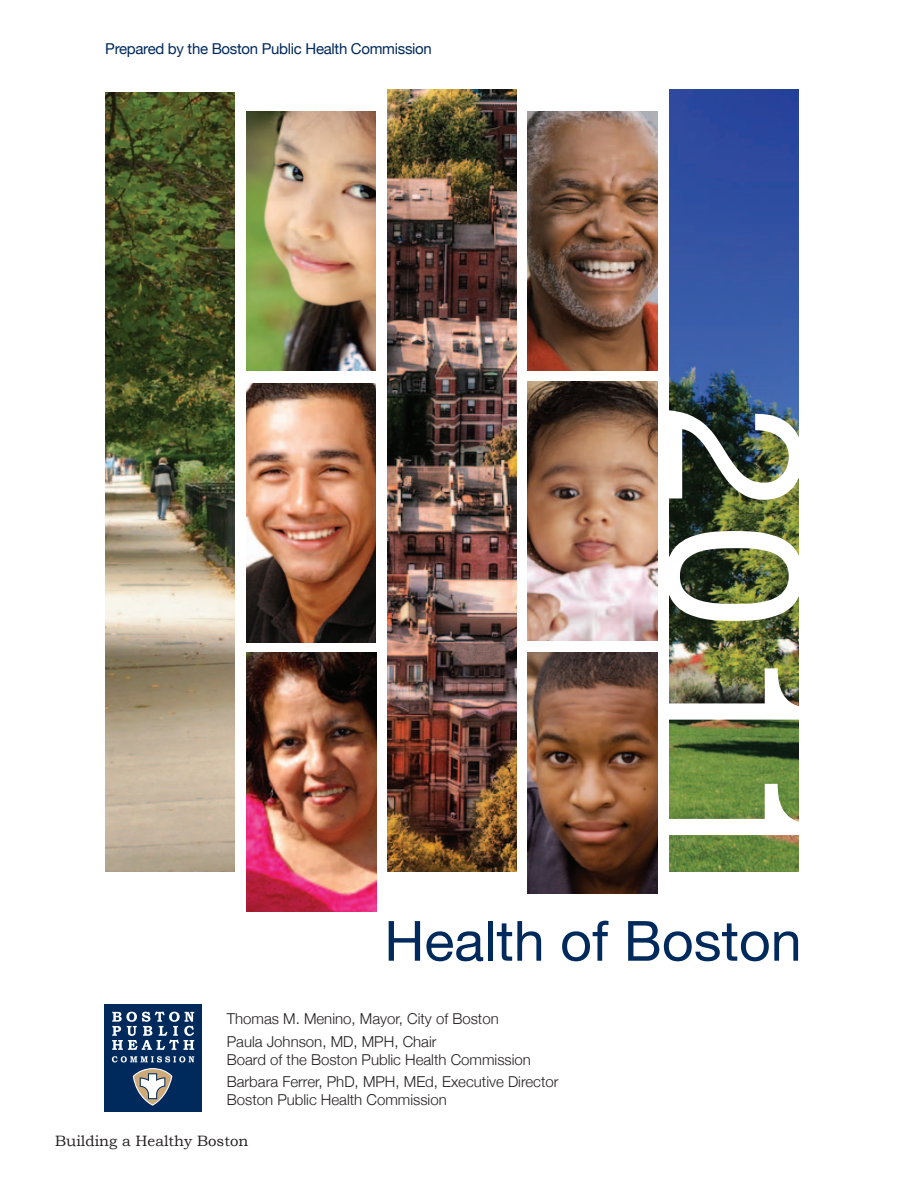
<style>
.page{position:relative;width:918px;height:1188px;background:#fff}
.page>*{position:absolute;margin:0;border:0;box-sizing:border-box;transform-origin:0 0}
.t1{font:190.5px "Helvetica Neue";color:#fff}
.t2{font:55.5px "Helvetica Neue";color:#00295c}
.t3{font:300 15px/22.4px "Helvetica Neue";color:#231f20}
.t4{font:15px "Helvetica Neue";letter-spacing:-.02em;color:#00295c}
.t5{font:15px "Bookman Old Style";color:#231f20}
</style>
<div class="page">
<img style="left:387px;top:90px;width:130px;height:782px">
<img style="left:669px;top:90px;width:130px;height:782px">
<img style="left:105px;top:92px;width:130px;height:779px">
<img style="left:528px;top:381px;width:129px;height:259px">
<img style="left:246px;top:383px;width:130px;height:259px">
<img style="left:246px;top:111px;width:130px;height:260px">
<img style="left:528px;top:111px;width:129px;height:260px">
<img style="left:527px;top:652px;width:130px;height:242px">
<img style="left:247px;top:652px;width:129px;height:259px">
<div style="left:104px;top:1005px;width:98px;height:107px;background:#00295c"></div>
<svg style="left:112px;top:1012px;width:82px;height:38px"></svg>
<svg style="left:112px;top:1056px;width:82px;height:50px"></svg>
<p class="t4" style="left:105px;top:39px;width:328px">Prepared by the Boston Public Health Commission</p>
<h1 class="t1" style="left:849px;top:406px;width:469px;rotate:90deg">2011</h1>
<h2 class="t2" style="left:384px;top:908px;width:419px">Health of Boston</h2>
<p class="t3" style="left:227px;top:1007px;width:274px">Thomas M. Menino, Mayor, City of Boston<br>Paula Johnson, MD, MPH, Chair</p>
<p class="t3" style="left:227px;top:1048px;width:333px">Board of the Boston Public Health Commission<br>Barbara Ferrer, PhD, MPH, MEd, Executive Director</p>
<p class="t3" style="left:227px;top:1088px;width:222px">Boston Public Health Commission</p>
<p class="t5" style="left:55px;top:1132px;width:195px">Building a Healthy Boston</p>
</div>
